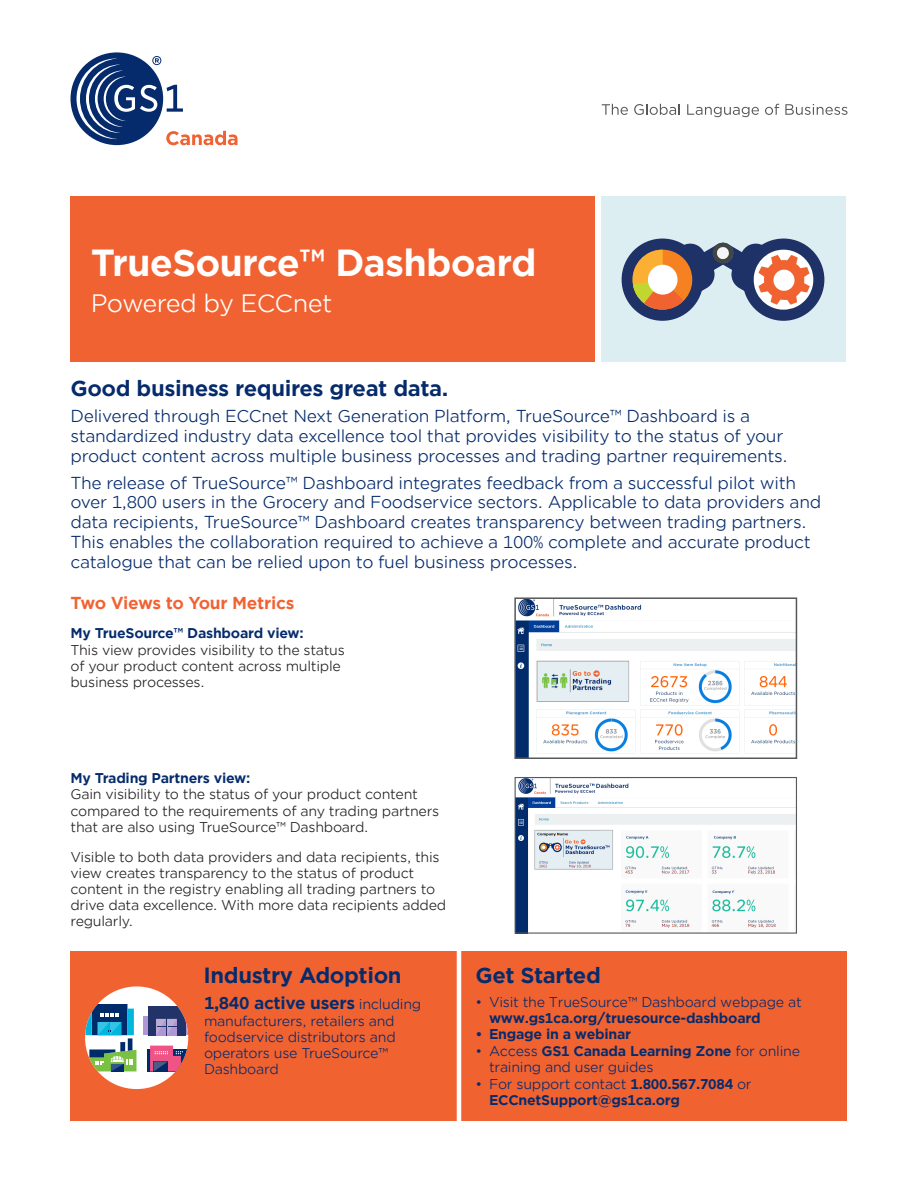
<style>
.page{position:relative;width:918px;height:1188px;background:#fff}
.page>*{position:absolute;margin:0;border:0;box-sizing:border-box;transform-origin:0 0}
.t1{font:700 36px "Gotham Office";letter-spacing:-.025em;color:#fff}
.t2{font:24px "Gotham Office";letter-spacing:-.03em;color:#fff}
._16_Body_Text__9_5pt{font:700 21px "Gotham Office";letter-spacing:-.02em;color:#052b6c}
.BULLETS{font:700 21px "Gotham Office";letter-spacing:-.02em;color:#052b6c}
._16_Body_Text__9_5pt-2{font:16.5px/19.8px "Gotham Office";letter-spacing:-.02em;color:#052b6c}
._16_Body_Text__9_5pt-3{font:700 16.5px "Gotham Office";letter-spacing:-.02em;color:#052b6c}
.SUBHEAD_ORANGE{font:700 16.5px "Gotham Office";letter-spacing:-.02em;color:#f16232}
.Blue_body_copy{font:13.5px/16.2px "Gotham Office";letter-spacing:-.02em;color:#231f20}
._16_Body_Text__9_5pt-4{font:13.5px/16.2px "Gotham Office";letter-spacing:-.02em;color:#052b6c}
.t3{font:700 13.5px/16.5px "Gotham Office";letter-spacing:-.02em;color:#052b6c}
.s1{font-weight:700;color:#052b6c}
.s2{font-weight:700}
.s3{font-weight:400}
.s4{font-weight:400;font-size:13.5px}
</style>
<div class="page">
<div style="left:71px;top:52px;width:92px;height:93px;background:#052b6c;border-radius:50%"></div>
<svg style="left:77px;top:56px;width:160px;height:89px"></svg>
<svg style="left:602px;top:104px;width:26px;height:11px"></svg>
<svg style="left:634px;top:104px;width:46px;height:11px"></svg>
<svg style="left:687px;top:104px;width:72px;height:13px"></svg>
<svg style="left:765px;top:104px;width:14px;height:11px"></svg>
<svg style="left:785px;top:104px;width:62px;height:11px"></svg>
<img style="left:517px;top:600px;width:277px;height:156px">
<div style="left:514px;top:597px;width:283px;height:162px;border:2px solid #57585a"></div>
<img style="left:517px;top:779px;width:278px;height:153px">
<div style="left:515px;top:777px;width:282px;height:157px;border:1px solid #57585a"></div>
<div style="left:602px;top:197px;width:244px;height:165px;background:#ddeef2"></div>
<div style="left:70px;top:197px;width:525px;height:165px;background:#f16232"></div>
<div style="left:743px;top:239px;width:81px;height:82px;background:#1f3268;border-radius:50%"></div>
<div style="left:622px;top:239px;width:81px;height:82px;background:#1f3268;border-radius:50%"></div>
<svg style="left:627px;top:241px;width:192px;height:74px"></svg>
<div style="left:70px;top:951px;width:778px;height:170px;background:#f16231"></div>
<hr style="left:457px;top:947px;width:4px;height:220px;background:#fff">
<div style="left:85px;top:986px;width:103px;height:103px;background:#fff;border-radius:50%"></div>
<svg style="left:143px;top:1017px;width:45px;height:18px"></svg>
<div style="left:148px;top:1006px;width:37px;height:29px;background:#213369"></div>
<svg style="left:156px;top:1019px;width:21px;height:16px"></svg>
<svg style="left:147px;top:1049px;width:40px;height:23px"></svg>
<svg style="left:150px;top:1046px;width:33px;height:26px"></svg>
<div style="left:92px;top:1004px;width:35px;height:31px;background:#002b6b"></div>
<svg style="left:85px;top:1013px;width:51px;height:58px"></svg>
<svg style="left:85px;top:1012px;width:7px;height:23px"></svg>
<div style="left:127px;top:1009px;width:7px;height:26px;background:#00b5de"></div>
<h1 class="t1" style="left:91px;top:238px;width:447px">TrueSource™ Dashboard</h1>
<h2 class="t2" style="left:91px;top:287px;width:243px">Powered by ECCnet</h2>
<p class="_16_Body_Text__9_5pt" style="left:70px;top:374px;width:380px">Good business requires great data.</p>
<p class="_16_Body_Text__9_5pt-2" style="left:70px;top:406px;width:719px">Delivered through ECCnet Next Generation Platform, TrueSource™ Dashboard is a standardized industry data excellence tool that provides visibility to the status of your product content across multiple business processes and trading partner requirements.</p>
<p class="_16_Body_Text__9_5pt-2" style="left:70px;top:472px;width:752px">The release of TrueSource™ Dashboard integrates feedback from a successful pilot with over 1,800 users in the Grocery and Foodservice sectors. Applicable to data providers and data recipients, TrueSource™ Dashboard creates transparency between trading partners.<br>This enables the collaboration required to achieve a 100% complete and accurate product catalogue that can be relied upon to fuel business processes.</p>
<p class="SUBHEAD_ORANGE" style="left:70px;top:592px;width:225px">Two Views to Your Metrics</p>
<p class="Blue_body_copy" style="left:70px;top:625px;width:276px"><span class="s1">My TrueSource™ Dashboard view:<br></span>This view provides visibility to the status of your product content across multiple business processes.</p>
<p class="Blue_body_copy" style="left:70px;top:770px;width:370px"><span class="s1">My Trading Partners view:<br></span>Gain visibility to the status of your product content compared to the requirements of any trading partners that are also using TrueSource™ Dashboard.</p>
<p class="Blue_body_copy" style="left:70px;top:848px;width:377px">Visible to both data providers and data recipients, this view creates transparency to the status of product content in the registry enabling all trading partners to drive data excellence. With more data recipients added regularly.</p>
<p class="BULLETS" style="left:204px;top:961px;width:200px">Industry Adoption</p>
<p class="BULLETS" style="left:476px;top:961px;width:127px">Get Started</p>
<p class="_16_Body_Text__9_5pt-4" style="left:489px;top:994px;width:314px;text-indent:-14px">• Visit the TrueSource™ Dashboard webpage at <span class="s2">www.gs1ca.org/truesource-dashboard</span></p>
<p class="t3" style="left:476px;top:1026px;width:157px">• Engage in a webinar</p>
<p class="_16_Body_Text__9_5pt-4" style="left:489px;top:1042px;width:313px;text-indent:-14px">• Access <span class="s2">GS1 Canada Learning Zone</span> for online training and user guides</p>
<p class="t3" style="left:489px;top:1075px;width:264px;text-indent:-14px"><span class="s3">• For support contact</span> 1.800.567.7084 <span class="s3">or<br></span>ECCnetSupport@gs1ca.org</p>
<p class="_16_Body_Text__9_5pt-3" style="left:204px;top:992px;width:219px">1,840 active users <span class="s4">including</span></p>
<p class="_16_Body_Text__9_5pt-4" style="left:204px;top:1012px;width:193px">manufacturers, retailers and foodservice distributors and operators use TrueSource™<br>Dashboard</p>
</div>
